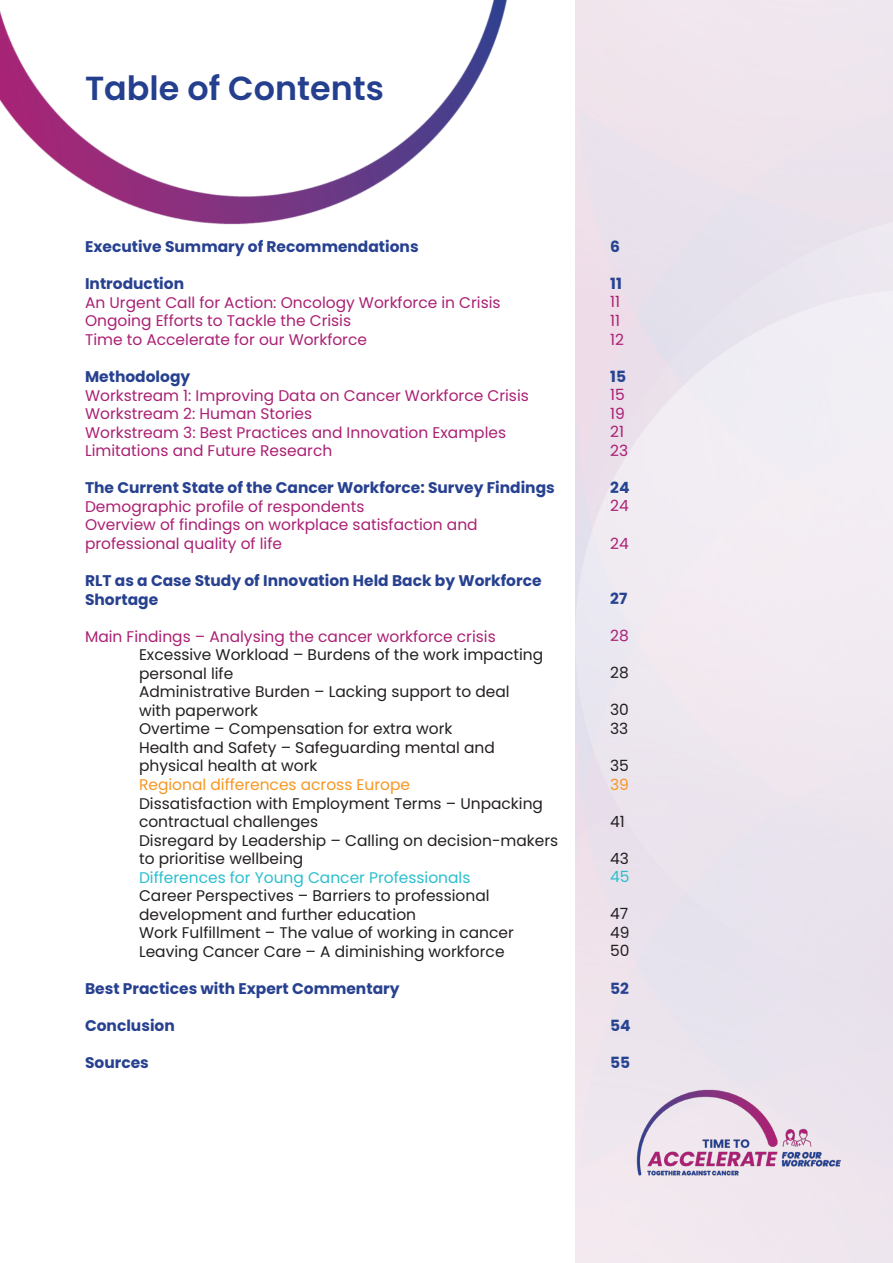
<style>
.page{position:relative;width:893px;height:1263px;background:#fff}
.page>*{position:absolute;margin:0;border:0;box-sizing:border-box;transform-origin:0 0}
.t1{font:600 33.3px "Poppins";color:#253f8f}
.t2{font:15.45px/18.6px "Poppins";color:#231f20}
.t3{font:15.45px/18.6px "Poppins";color:#aa2073}
.t4{font:700 15.45px/18.6px "Poppins";color:#274190}
.t5{font:700 15.45px "Poppins";color:#254390}
.t6{font:15.45px "Poppins";color:#f79723}
.t7{font:15.45px "Poppins";color:#2bbfce}
.s1{font-weight:700;color:#274190}
.s2{color:#aa2073}
.s3{color:#f79723}
.s4{color:#2bbfce}
</style>
<div class="page">
<img style="left:0;top:0;width:507px;height:225px">
<img style="left:630px;top:1080px;width:216px;height:110px">
<h1 class="t1" style="left:85px;top:69px;width:300px">Table of Contents</h1>
<p class="t4" style="left:85px;top:238px;width:335px">Executive Summary of Recommendations</p>
<p class="t3" style="left:85px;top:275px;width:417px"><span class="s1">Introduction<br></span>An Urgent Call for Action: Oncology Workforce in Crisis Ongoing Efforts to Tackle the Crisis<br>Time to Accelerate for our Workforce</p>
<p class="t3" style="left:85px;top:367px;width:445px"><span class="s1">Methodology<br></span>Workstream 1: Improving Data on Cancer Workforce Crisis Workstream 2: Human Stories<br>Workstream 3: Best Practices and Innovation Examples Limitations and Future Research</p>
<p class="t3" style="left:85px;top:479px;width:471px"><span class="s1">The Current State of the Cancer Workforce: Survey Findings </span>Demographic profile of respondents<br>Overview of findings on workplace satisfaction and professional quality of life</p>
<p class="t4" style="left:85px;top:571px;width:458px">RLT as a Case Study of Innovation Held Back by Workforce<br>Shortage</p>
<p class="t2" style="left:139px;top:627px;width:406px;text-indent:-54px"><span class="s2">Main Findings – Analysing the cancer workforce crisis </span>Excessive Workload – Burdens of the work impacting personal life<br>Administrative Burden – Lacking support to deal</p>
<p class="t2" style="left:139px;top:701px;width:421px">with paperwork<br>Overtime – Compensation for extra work<br>Health and Safety – Safeguarding mental and physical health at work<br><span class="s3">Regional differences across Europe<br></span>Dissatisfaction with Employment Terms – Unpacking contractual challenges<br>Disregard by Leadership – Calling on decision-makers to prioritise wellbeing<br><span class="s4">Differences for Young Cancer Professionals<br></span>Career Perspectives – Barriers to professional development and further education<br>Work Fulfillment – The value of working in cancer Leaving Cancer Care – A diminishing workforce</p>
<p class="t4" style="left:85px;top:979px;width:316px">Best Practices with Expert Commentary</p>
<p class="t4" style="left:85px;top:1016px;width:91px">Conclusion</p>
<p class="t4" style="left:85px;top:1053px;width:65px">Sources</p>
<p class="t5" style="left:610px;top:237px;width:11px">6</p>
<p class="t5" style="left:610px;top:275px;width:13px">11</p>
<p class="t3" style="left:610px;top:293px;width:11px">11</p>
<p class="t3" style="left:610px;top:311px;width:11px">11</p>
<p class="t3" style="left:610px;top:330px;width:15px">12</p>
<p class="t5" style="left:610px;top:367px;width:17px">15</p>
<p class="t3" style="left:610px;top:385px;width:16px">15</p>
<p class="t3" style="left:610px;top:404px;width:16px">19</p>
<p class="t3" style="left:610px;top:423px;width:15px">21</p>
<p class="t3" style="left:610px;top:441px;width:19px">23</p>
<p class="t5" style="left:610px;top:478px;width:21px">24</p>
<p class="t3" style="left:610px;top:497px;width:20px">24</p>
<p class="t3" style="left:610px;top:534px;width:20px">24</p>
<p class="t5" style="left:610px;top:590px;width:19px">27</p>
<p class="t3" style="left:610px;top:627px;width:20px">28</p>
<p class="t2" style="left:610px;top:664px;width:20px">28</p>
<p class="t2" style="left:610px;top:701px;width:20px">30</p>
<p class="t2" style="left:610px;top:719px;width:20px">33</p>
<p class="t2" style="left:610px;top:756px;width:20px">35</p>
<p class="t6" style="left:610px;top:775px;width:20px">39</p>
<p class="t2" style="left:610px;top:812px;width:16px">41</p>
<p class="t2" style="left:610px;top:849px;width:20px">43</p>
<p class="t7" style="left:610px;top:868px;width:21px">45</p>
<p class="t2" style="left:610px;top:905px;width:20px">47</p>
<p class="t2" style="left:610px;top:923px;width:21px">49</p>
<p class="t2" style="left:610px;top:942px;width:21px">50</p>
<p class="t5" style="left:610px;top:979px;width:20px">52</p>
<p class="t5" style="left:610px;top:1016px;width:22px">54</p>
<p class="t5" style="left:610px;top:1053px;width:22px">55</p>
</div>
